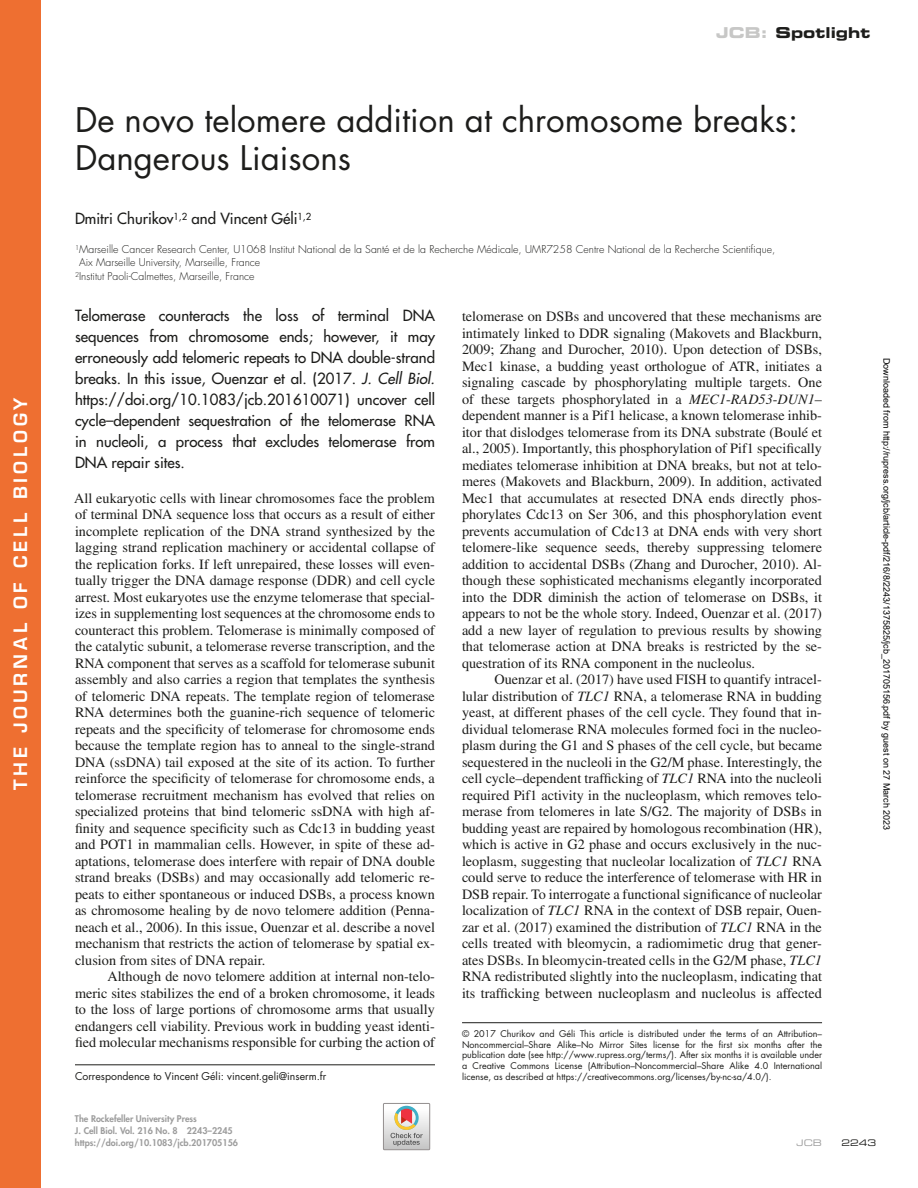
<style>
.page{position:relative;width:918px;height:1188px;background:#fff}
.page>*{position:absolute;margin:0;border:0;box-sizing:border-box;transform-origin:0 0}
.t1{font:33px/38.2px "Futura Std";color:#1d1d1b}
.t2{font:600 18px "Eurostile LT Std";letter-spacing:.205em;color:#fff}
.t3{font:500 15px/21px "Futura Std";color:#1d1d1b;text-align:justify}
.t4{font:15px "Eurostile LT Std Bold Ex 2";color:#1d1d1b}
.t5{font:14.25px/16.5px "Times LT Std";color:#1d1d1b;text-align:justify}
.t6{font:300 10.5px "Futura Std";color:#1d1d1b}
.t7{font:10.5px "Futura Std";color:#1d1d1b}
.t8{font:9px/10.8px "Futura Std";color:#1d1d1b;text-align:justify}
.t9{font:9px "Arial";color:#000}
.t10{font:800 9px/12px "Futura Std";color:#9d9d9d}
.t11{font:9px "Eurostile LT Std Ex 2";color:#1d1d1b}
.t12{font:9px "Eurostile LT Std Ex 2";color:#9d9d9d}
.s1{color:#c7c7c6}
.s2{font-style:italic}
</style>
<div class="page">
<div style="left:0;top:0;width:40px;height:1188px;background:#ee6f31"></div>
<svg style="left:383px;top:1103px;width:47px;height:47px"></svg>
<hr style="left:75px;top:1065px;width:360px;height:1px;background:#1d1d1b">
<hr style="left:462px;top:1022px;width:360px;height:1px;background:#1d1d1b">
<p class="t2" style="left:9px;top:790px;width:395px;rotate:-90deg">THE JOURNAL OF CELL BIOLOGY</p>
<p class="t4" style="left:716px;top:22px;width:156px"><span class="s1">JCB:</span> Spotlight</p>
<h1 class="t1" style="left:75px;top:101px;width:725px">De novo telomere addition at chromosome breaks:<br>Dangerous Liaisons</h1>
<p class="t3" style="left:75px;top:209px;width:238px">Dmitri Churikov<sup>1,2</sup> and Vincent Géli<sup>1,2</sup></p>
<p class="t6" style="left:75px;top:243px;width:702px"><sup>1</sup>Marseille Cancer Research Center, U1068 Institut National de la Santé et de la Recherche Médicale, UMR7258 Centre National de la Recherche Scientifique,</p>
<p class="t6" style="left:79px;top:256px;width:183px">Aix Marseille University, Marseille, France</p>
<p class="t6" style="left:75px;top:270px;width:181px"><sup>2</sup>Institut Paoli-Calmettes, Marseille, France</p>
<p class="t3" style="left:75px;top:305px;width:362px">Telomerase counteracts the loss of terminal DNA sequences from chromosome ends; however, it may erroneously add telomeric repeats to DNA double-strand breaks. In this issue, Ouenzar et al. (2017. <span class="s2">J. Cell Biol. </span>https://doi.org/10.1083/jcb.201610071) uncover cell cycle–dependent sequestration of the telomerase RNA in nucleoli, a process that excludes telomerase from DNA repair sites.</p>
<p class="t5" style="left:462px;top:308px;width:362px">telomerase on DSBs and uncovered that these mechanisms are intimately linked to DDR signaling (Makovets and Blackburn, 2009; Zhang and Durocher, 2010). Upon detection of DSBs, Mec1 kinase, a budding yeast orthologue of ATR, initiates a signaling cascade by phosphorylating multiple targets. One of these targets phosphorylated in a <span class="s2">MEC1</span>-<span class="s2">RAD53</span>-<span class="s2">DUN1</span>– dependent manner is a Pif1 helicase, a known telomerase inhib&shy;itor that dislodges telomerase from its DNA substrate (Boulé et al., 2005). Importantly, this phosphorylation of Pif1 specifically mediates telomerase inhibition at DNA breaks, but not at telo&shy;meres (Makovets and Blackburn, 2009). In addition, activated Mec1 that accumulates at resected DNA ends directly phos&shy;phorylates Cdc13 on Ser 306, and this phosphorylation event prevents accumulation of Cdc13 at DNA ends with very short telomere-like sequence seeds, thereby suppressing telomere addition to accidental DSBs (Zhang and Durocher, 2010). Al&shy;though these sophisticated mechanisms elegantly incorporated into the DDR diminish the action of telomerase on DSBs, it appears to not be the whole story. Indeed, Ouenzar et al. (2017) add a new layer of regulation to previous results by showing that telomerase action at DNA breaks is restricted by the se&shy;questration of its RNA component in the nucleolus.</p>
<p class="t5" style="left:462px;top:671px;width:362px;text-indent:32px">Ouenzar et al. (2017) have used FISH to quantify intracel&shy;lular distribution of <span class="s2">TLC1</span> RNA, a telomerase RNA in budding yeast, at different phases of the cell cycle. They found that in&shy;dividual telomerase RNA molecules formed foci in the nucleo&shy;plasm during the G1 and S phases of the cell cycle, but became sequestered in the nucleoli in the G2/M phase. Interestingly, the cell cycle–dependent trafficking of <span class="s2">TLC1</span> RNA into the nucleoli required Pif1 activity in the nucleoplasm, which removes telo&shy;merase from telomeres in late S/G2. The majority of DSBs in budding yeast are repaired by homologous recombination (HR), which is active in G2 phase and occurs exclusively in the nuc&shy;leoplasm, suggesting that nucleolar localization of <span class="s2">TLC1</span> RNA could serve to reduce the interference of telomerase with HR in DSB repair. To interrogate a functional significance of nucleolar localization of <span class="s2">TLC1</span> RNA in the context of DSB repair, Ouen&shy;zar et al. (2017) examined the distribution of <span class="s2">TLC1</span> RNA in the cells treated with bleomycin, a radiomimetic drug that gener&shy;ates DSBs. In bleomycin-treated cells in the G2/M phase, <span class="s2">TLC1<br></span>RNA redistributed slightly into the nucleoplasm, indicating that its trafficking between nucleoplasm and nucleolus is affected</p>
<p class="t5" style="left:74px;top:489px;width:362px">All eukaryotic cells with linear chromosomes face the problem of terminal DNA sequence loss that occurs as a result of either incomplete replication of the DNA strand synthesized by the lagging strand replication machinery or accidental collapse of the replication forks. If left unrepaired, these losses will even&shy;tually trigger the DNA damage response (DDR) and cell cycle arrest. Most eukaryotes use the enzyme telomerase that special&shy;izes in supplementing lost sequences at the chromosome ends to counteract this problem. Telomerase is minimally composed of the catalytic subunit, a telomerase reverse transcription, and the RNA component that serves as a scaffold for telomerase subunit assembly and also carries a region that templates the synthesis of telomeric DNA repeats. The template region of telomerase RNA determines both the guanine-rich sequence of telomeric repeats and the specificity of telomerase for chromosome ends because the template region has to anneal to the single-strand DNA (ssDNA) tail exposed at the site of its action. To further reinforce the specificity of telomerase for chromosome ends, a telomerase recruitment mechanism has evolved that relies on specialized proteins that bind telomeric ssDNA with high af&shy;finity and sequence specificity such as Cdc13 in budding yeast and POT1 in mammalian cells. However, in spite of these ad&shy;aptations, telomerase does interfere with repair of DNA double strand breaks (DSBs) and may occasionally add telomeric re&shy;peats to either spontaneous or induced DSBs, a process known as chromosome healing by de novo telomere addition (Penna&shy;neach et al., 2006). In this issue, Ouenzar et al. describe a novel mechanism that restricts the action of telomerase by spatial ex&shy;clusion from sites of DNA repair.</p>
<p class="t5" style="left:75px;top:968px;width:362px;text-indent:32px">Although de novo telomere addition at internal non-telo&shy;meric sites stabilizes the end of a broken chromosome, it leads to the loss of large portions of chromosome arms that usually endangers cell viability. Previous work in budding yeast identi&shy;fied molecular mechanisms responsible for curbing the action of</p>
<p class="t8" style="left:462px;top:1028px;width:362px">© 2017 Churikov and Géli This article is distributed under the terms of an Attribution– Noncommercial–Share Alike–No Mirror Sites license for the first six months after the publication date (see http://www.rupress.org/terms/). After six months it is available under a Creative Commons License (Attribution–Noncommercial–Share Alike 4.0 International</p>
<p class="t7" style="left:75px;top:1069px;width:253px">Correspondence to Vincent Géli: vincent.geli@inserm.fr</p>
<p class="t8" style="left:462px;top:1071px;width:311px">license, as described at https://creativecommons.org/licenses/by-nc-sa/4.0/).</p>
<p class="t10" style="left:75px;top:1112px;width:165px">The Rockefeller University Press<br>J. Cell Biol. Vol. 216 No. 8 2243–2245 https://doi.org/10.1083/jcb.201705156</p>
<p class="t12" style="left:796px;top:1136px;width:27px">JCB</p>
<p class="t9" style="left:890px;top:358px;width:474px;rotate:90deg">Downloaded from http://rupress.org/jcb/article-pdf/216/8/2243/1375825/jcb_201705156.pdf by guest on 27 March 2023</p>
<p class="t11" style="left:842px;top:1136px;width:36px">2243</p>
</div>
